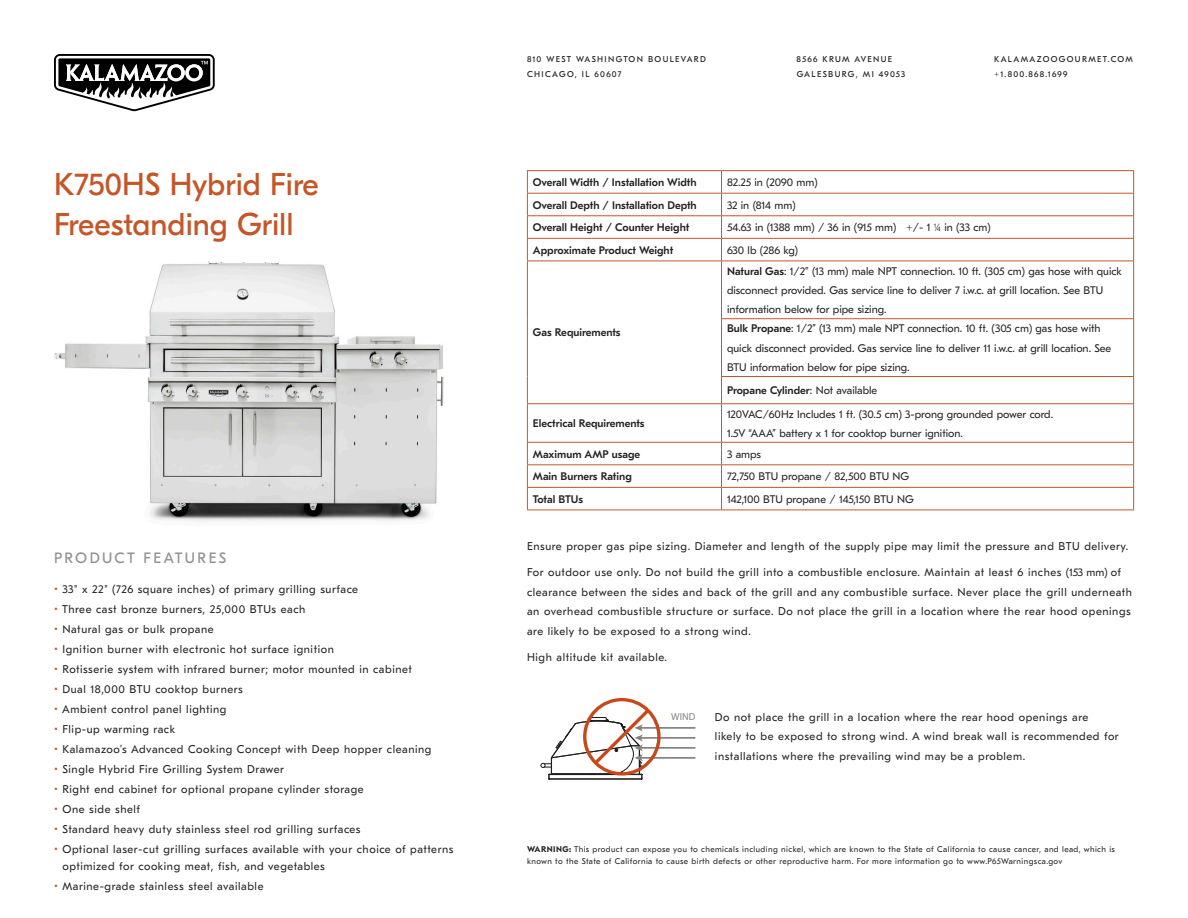
<style>
.page{position:relative;width:1188px;height:918px;background:#fff}
.page>*{position:absolute;margin:0;border:0;box-sizing:border-box;transform-origin:0 0}
.Heading{font:31.5px/40.5px "GT Eesti Display";color:#c55628}
.Subhead{font:15px "GT Eesti Display";letter-spacing:.16em;color:#939598}
.Body{font:11.25px/19.5px "GT Eesti Text";letter-spacing:.05em;color:#231f20}
.Bullet_List{font:11.25px "GT Eesti Text";letter-spacing:.05em;color:#231f20}
.t1{font:10.95px/19.2px "GT Eesti Text";color:#231f20}
.t2{font:500 10.95px "GT Eesti Text";color:#231f20}
.t3{font:800 10.05px "Avenir";color:#808180}
.t4{font:8.4px/14.5px "GT Eesti Text";letter-spacing:.155em;color:#231f20}
.t5{font:8.25px/12px "GT Eesti Text";letter-spacing:.05em;color:#231f20}
.s1{color:#c55628}
.s2{font-weight:500}
.s3{font-weight:400}
.s4{font-size:10.95px}
.s5{font-weight:700}
</style>
<div class="page">
<svg style="left:54px;top:54px;width:161px;height:57px"></svg>
<hr style="left:527px;top:170px;width:195px;height:1px;background:#c55628">
<hr style="left:722px;top:170px;width:412px;height:1px;background:#c55628">
<hr style="left:527px;top:193px;width:195px;height:1px;background:#c55628">
<hr style="left:722px;top:193px;width:412px;height:1px;background:#c55628">
<hr style="left:527px;top:215px;width:195px;height:1px;background:#c55628">
<hr style="left:722px;top:215px;width:412px;height:1px;background:#c55628">
<hr style="left:527px;top:238px;width:195px;height:1px;background:#c55628">
<svg style="left:527px;top:171px;width:1px;height:90px"></svg>
<hr style="left:722px;top:238px;width:412px;height:1px;background:#c55628">
<svg style="left:721px;top:171px;width:1px;height:90px"></svg>
<svg style="left:1133px;top:171px;width:1px;height:90px"></svg>
<hr style="left:527px;top:261px;width:195px;height:1px;background:#c55628">
<hr style="left:527px;top:261px;width:1px;height:58px;background:#c55628">
<hr style="left:722px;top:261px;width:412px;height:1px;background:#c55628">
<hr style="left:721px;top:261px;width:1px;height:57px;background:#c55628">
<hr style="left:1133px;top:261px;width:1px;height:57px;background:#c55628">
<hr style="left:527px;top:319px;width:1px;height:58px;background:#c55628">
<hr style="left:721px;top:318px;width:413px;height:1px;background:#c55628">
<hr style="left:721px;top:319px;width:1px;height:57px;background:#c55628">
<hr style="left:1133px;top:319px;width:1px;height:57px;background:#c55628">
<svg style="left:527px;top:377px;width:1px;height:26px"></svg>
<hr style="left:721px;top:376px;width:413px;height:1px;background:#c55628">
<svg style="left:721px;top:377px;width:1px;height:26px"></svg>
<svg style="left:1133px;top:377px;width:1px;height:26px"></svg>
<hr style="left:527px;top:403px;width:195px;height:1px;background:#c55628">
<hr style="left:527px;top:404px;width:1px;height:38px;background:#c55628">
<hr style="left:722px;top:403px;width:412px;height:1px;background:#c55628">
<hr style="left:721px;top:404px;width:1px;height:38px;background:#c55628">
<hr style="left:1133px;top:404px;width:1px;height:38px;background:#c55628">
<hr style="left:527px;top:442px;width:195px;height:1px;background:#c55628">
<hr style="left:722px;top:442px;width:412px;height:1px;background:#c55628">
<hr style="left:527px;top:464px;width:195px;height:1px;background:#c55628">
<hr style="left:722px;top:464px;width:412px;height:1px;background:#c55628">
<hr style="left:527px;top:487px;width:195px;height:1px;background:#c55628">
<svg style="left:527px;top:443px;width:1px;height:67px"></svg>
<hr style="left:722px;top:487px;width:412px;height:1px;background:#c55628">
<svg style="left:721px;top:443px;width:1px;height:67px"></svg>
<svg style="left:1133px;top:443px;width:1px;height:67px"></svg>
<hr style="left:527px;top:510px;width:195px;height:1px;background:#c55628">
<hr style="left:722px;top:510px;width:412px;height:1px;background:#c55628">
<img style="left:54px;top:261px;width:390px;height:260px">
<hr style="left:640px;top:727px;width:55px;height:2px;background:#808180">
<hr style="left:640px;top:737px;width:55px;height:2px;background:#808180">
<hr style="left:640px;top:747px;width:55px;height:2px;background:#808180">
<hr style="left:640px;top:757px;width:55px;height:2px;background:#808180">
<div style="left:583px;top:698px;width:78px;height:77px;border:3px solid #c74919;border-radius:50%"></div>
<svg style="left:541px;top:706px;width:111px;height:74px"></svg>
<p class="Heading" style="left:54px;top:164px;width:266px">K750HS Hybrid Fire<br>Freestanding Grill</p>
<p class="Subhead" style="left:54px;top:550px;width:174px">PRODUCT FEATURES</p>
<p class="Bullet_List" style="left:54px;top:583px;width:306px"><span class="s1">•</span> 33" x 22" (726 square inches) of primary grilling surface</p>
<p class="Body" style="left:54px;top:600px;width:253px"><span class="s1">•</span> Three cast bronze burners, 25,000 BTUs each</p>
<p class="Body" style="left:54px;top:620px;width:161px"><span class="s1">•</span> Natural gas or bulk propane</p>
<p class="Body" style="left:54px;top:640px;width:281px"><span class="s1">•</span> Ignition burner with electronic hot surface ignition</p>
<p class="Body" style="left:54px;top:660px;width:359px"><span class="s1">•</span> Rotisserie system with infrared burner; motor mounted in cabinet</p>
<p class="Body" style="left:54px;top:680px;width:190px"><span class="s1">•</span> Dual 18,000 BTU cooktop burners</p>
<p class="Body" style="left:54px;top:700px;width:174px"><span class="s1">•</span> Ambient control panel lighting</p>
<p class="Body" style="left:54px;top:720px;width:123px"><span class="s1">•</span> Flip-up warming rack</p>
<p class="Body" style="left:54px;top:740px;width:379px"><span class="s1">•</span> Kalamazoo’s Advanced Cooking Concept with Deep hopper cleaning</p>
<p class="Body" style="left:54px;top:760px;width:232px"><span class="s1">•</span> Single Hybrid Fire Grilling System Drawer</p>
<p class="Body" style="left:54px;top:780px;width:311px"><span class="s1">•</span> Right end cabinet for optional propane cylinder storage</p>
<p class="Body" style="left:54px;top:800px;width:88px"><span class="s1">•</span> One side shelf</p>
<p class="Body" style="left:54px;top:820px;width:308px"><span class="s1">•</span> Standard heavy duty stainless steel rod grilling surfaces</p>
<p class="Body" style="left:62px;top:841px;width:393px;line-height:16.5px;text-indent:-8px"><span class="s1">•</span> Optional laser-cut grilling surfaces available with your choice of patterns optimized for cooking meat, fish, and vegetables</p>
<p class="Body" style="left:54px;top:876px;width:211px"><span class="s1">•</span> Marine-grade stainless steel available</p>
<p class="t4" style="left:527px;top:52px;width:181px">810 WEST WASHINGTON BOULEVARD<br>CHICAGO, IL 60607</p>
<p class="t4" style="left:797px;top:52px;width:110px">8566 KRUM AVENUE<br>GALESBURG, MI 49053</p>
<p class="t4" style="left:994px;top:52px;width:140px">KALAMAZOOGOURMET.COM +1.800.868.1699</p>
<p class="t2" style="left:533px;top:176px;width:165px">Overall Width / Installation Width</p>
<p class="t1" style="left:727px;top:173px;width:92px">82.25 in (2090 mm)</p>
<p class="t2" style="left:533px;top:199px;width:165px">Overall Depth / Installation Depth</p>
<p class="t1" style="left:727px;top:195px;width:70px">32 in (814 mm)</p>
<p class="t2" style="left:533px;top:221px;width:158px">Overall Height / Counter Height</p>
<p class="t1" style="left:727px;top:218px;width:265px">54.63 in (1388 mm) / 36 in (915 mm) +/- 1 ¼ in (33 cm)</p>
<p class="t2" style="left:533px;top:244px;width:142px">Approximate Product Weight</p>
<p class="t1" style="left:727px;top:241px;width:73px">630 lb (286 kg)</p>
<p class="t2" style="left:533px;top:327px;width:89px">Gas Requirements</p>
<p class="t2" style="left:533px;top:417px;width:113px">Electrical Requirements</p>
<p class="t1" style="left:727px;top:262px;width:396px"><span class="s2">Natural Gas</span>: 1/2” (13 mm) male NPT connection. 10 ft. (305 cm) gas hose with quick disconnect provided. Gas service line to deliver 7 i.w.c. at grill location. See BTU information below for pipe sizing.</p>
<p class="t1" style="left:727px;top:319px;width:386px"><span class="s2">Bulk Propane</span>: 1/2” (13 mm) male NPT connection. 10 ft. (305 cm) gas hose with quick disconnect provided. Gas service line to deliver 11 i.w.c. at grill location. See<br>BTU information below for pipe sizing.</p>
<p class="t2" style="left:727px;top:384px;width:152px">Propane Cylinder<span class="s3">: Not available</span></p>
<p class="t1" style="left:727px;top:404px;width:328px">120VAC/60Hz Includes 1 ft. (30.5 cm) 3-prong grounded power cord.</p>
<p class="t1" style="left:727px;top:424px;width:237px">1.5V “AAA” battery x 1 for cooktop burner ignition.</p>
<p class="t2" style="left:533px;top:448px;width:109px">Maximum AMP usage</p>
<p class="t1" style="left:727px;top:445px;width:35px">3 amps</p>
<p class="t2" style="left:533px;top:470px;width:100px">Main Burners Rating</p>
<p class="t1" style="left:727px;top:467px;width:184px">72,750 BTU propane / 82,500 BTU NG</p>
<p class="t2" style="left:533px;top:493px;width:52px">Total BTUs</p>
<p class="t1" style="left:727px;top:490px;width:188px">142,100 BTU propane / 145,150 BTU NG</p>
<p class="Body" style="left:527px;top:537px;width:603px">Ensure proper gas pipe sizing. Diameter and length of the supply pipe may limit the pressure and BTU delivery.</p>
<p class="Body" style="left:527px;top:563px;width:607px">For outdoor use only. Do not build the grill into a combustible enclosure. Maintain at least 6 inches <span class="s4">(153 mm)</span> of clearance between the sides and back of the grill and any combustible surface. Never place the grill underneath an overhead combustible structure or surface. Do not place the grill in a location where the rear hood openings are likely to be exposed to a strong wind.</p>
<p class="Body" style="left:527px;top:648px;width:142px">High altitude kit available.</p>
<p class="t3" style="left:671px;top:711px;width:26px">WIND</p>
<p class="Body" style="left:715px;top:707px;width:405px">Do not place the grill in a location where the rear hood openings are<br>likely to be exposed to strong wind. A wind break wall is recommended for installations where the prevailing wind may be a problem.</p>
<p class="t5" style="left:527px;top:843px;width:589px"><span class="s5">WARNING:</span> This product can expose you to chemicals including nickel, which are known to the State of California to cause cancer, and lead, which is known to the State of California to cause birth defects or other reproductive harm. For more information go to www.P65Warningsca.gov</p>
</div>
